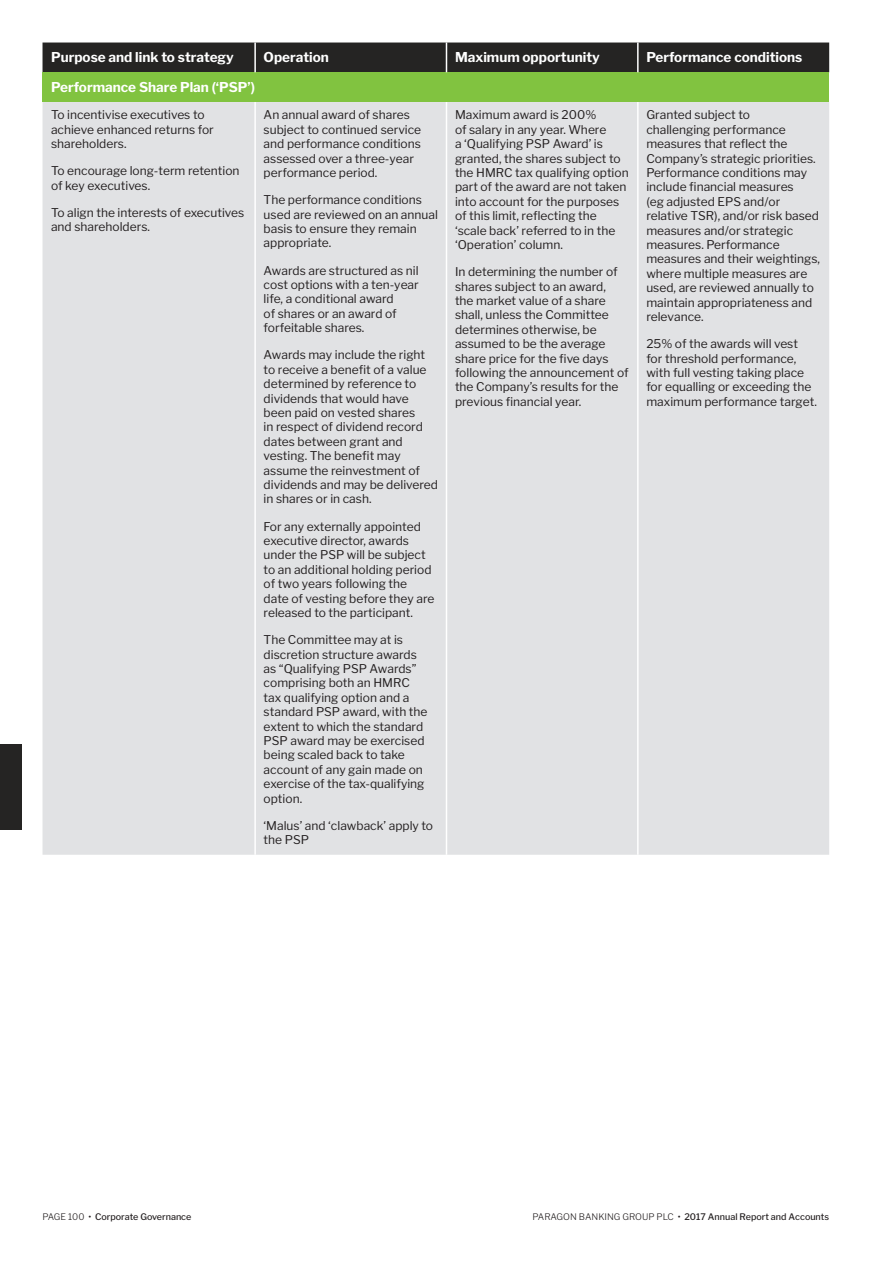
<style>
.page{position:relative;width:893px;height:1263px;background:#fff}
.page>*{position:absolute;margin:0;border:0;box-sizing:border-box;transform-origin:0 0}
.t1{font:700 13.5px "Libre Franklin";color:#fff}
.t2{font:12px/14.4px "Libre Franklin";color:#231f20}
.t3{font:500 9px "Libre Franklin";color:#231f20}
.s1{font-weight:300}
</style>
<div class="page">
<div style="left:0;top:744px;width:21px;height:85px;background:#252423"></div>
<div style="left:43px;top:72px;width:786px;height:30px;background:#81c340"></div>
<div style="left:43px;top:102px;width:786px;height:753px;background:#e1e2e4"></div>
<hr style="left:254px;top:102px;width:2px;height:753px;background:#fff">
<hr style="left:446px;top:102px;width:1px;height:753px;background:#fff">
<hr style="left:637px;top:102px;width:2px;height:753px;background:#fff">
<div style="left:43px;top:43px;width:786px;height:29px;background:#252423"></div>
<hr style="left:637px;top:43px;width:2px;height:29px;background:#fff">
<p class="t1" style="left:51px;top:49px;width:184px">Purpose and link to strategy</p>
<p class="t1" style="left:264px;top:49px;width:67px">Operation</p>
<p class="t1" style="left:455px;top:49px;width:146px">Maximum opportunity</p>
<p class="t1" style="left:646px;top:49px;width:158px">Performance conditions</p>
<p class="t1" style="left:51px;top:79px;width:206px">Performance Share Plan (‘PSP’)</p>
<p class="t2" style="left:51px;top:108px;width:164px">To incentivise executives to achieve enhanced returns for shareholders.</p>
<p class="t2" style="left:51px;top:164px;width:190px">To encourage long-term retention of key executives.</p>
<p class="t2" style="left:51px;top:205px;width:195px">To align the interests of executives and shareholders.</p>
<p class="t2" style="left:455px;top:108px;width:175px">Maximum award is 200%<br>of salary in any year. Where<br>a ‘Qualifying PSP Award’ is granted, the shares subject to the HMRC tax qualifying option part of the award are not taken into account for the purposes of this limit, reflecting the ‘scale back’ referred to in the ‘Operation’ column.</p>
<p class="t2" style="left:455px;top:265px;width:175px">In determining the number of shares subject to an award,<br>the market value of a share shall, unless the Committee determines otherwise, be assumed to be the average share price for the five days following the announcement of the Company’s results for the previous financial year.</p>
<p class="t2" style="left:646px;top:108px;width:175px">Granted subject to<br>challenging performance measures that reflect the<br>Company’s strategic priorities.<br>Performance conditions may include financial measures<br>(eg adjusted EPS and/or relative TSR), and/or risk based measures and/or strategic measures. Performance measures and their weightings, where multiple measures are used, are reviewed annually to maintain appropriateness and relevance.</p>
<p class="t2" style="left:646px;top:337px;width:172px">25% of the awards will vest for threshold performance, with full vesting taking place for equalling or exceeding the maximum performance target.</p>
<p class="t2" style="left:264px;top:108px;width:159px">An annual award of shares subject to continued service and performance conditions assessed over a three-year performance period.</p>
<p class="t2" style="left:264px;top:193px;width:176px">The performance conditions used are reviewed on an annual basis to ensure they remain appropriate.</p>
<p class="t2" style="left:264px;top:263px;width:157px">Awards are structured as nil cost options with a ten-year life, a conditional award<br>of shares or an award of forfeitable shares.</p>
<p class="t2" style="left:264px;top:348px;width:176px">Awards may include the right to receive a benefit of a value determined by reference to dividends that would have been paid on vested shares<br>in respect of dividend record dates between grant and vesting. The benefit may assume the reinvestment of dividends and may be delivered in shares or in cash.</p>
<p class="t2" style="left:264px;top:519px;width:172px">For any externally appointed executive director, awards under the PSP will be subject to an additional holding period of two years following the date of vesting before they are released to the participant.</p>
<p class="t2" style="left:264px;top:632px;width:165px">The Committee may at is discretion structure awards as “Qualifying PSP Awards” comprising both an HMRC tax qualifying option and a standard PSP award, with the extent to which the standard<br>PSP award may be exercised being scaled back to take account of any gain made on exercise of the tax-qualifying option.</p>
<p class="t2" style="left:264px;top:818px;width:171px">‘Malus’ and ‘clawback’ apply to the PSP</p>
<p class="t3" style="left:43px;top:1211px;width:150px"><span class="s1">PAGE 100</span> • Corporate Governance</p>
<p class="t3" style="left:532px;top:1211px;width:298px"><span class="s1">PARAGON BANKING GROUP PLC</span> • 2017 Annual Report and Accounts</p>
</div>
